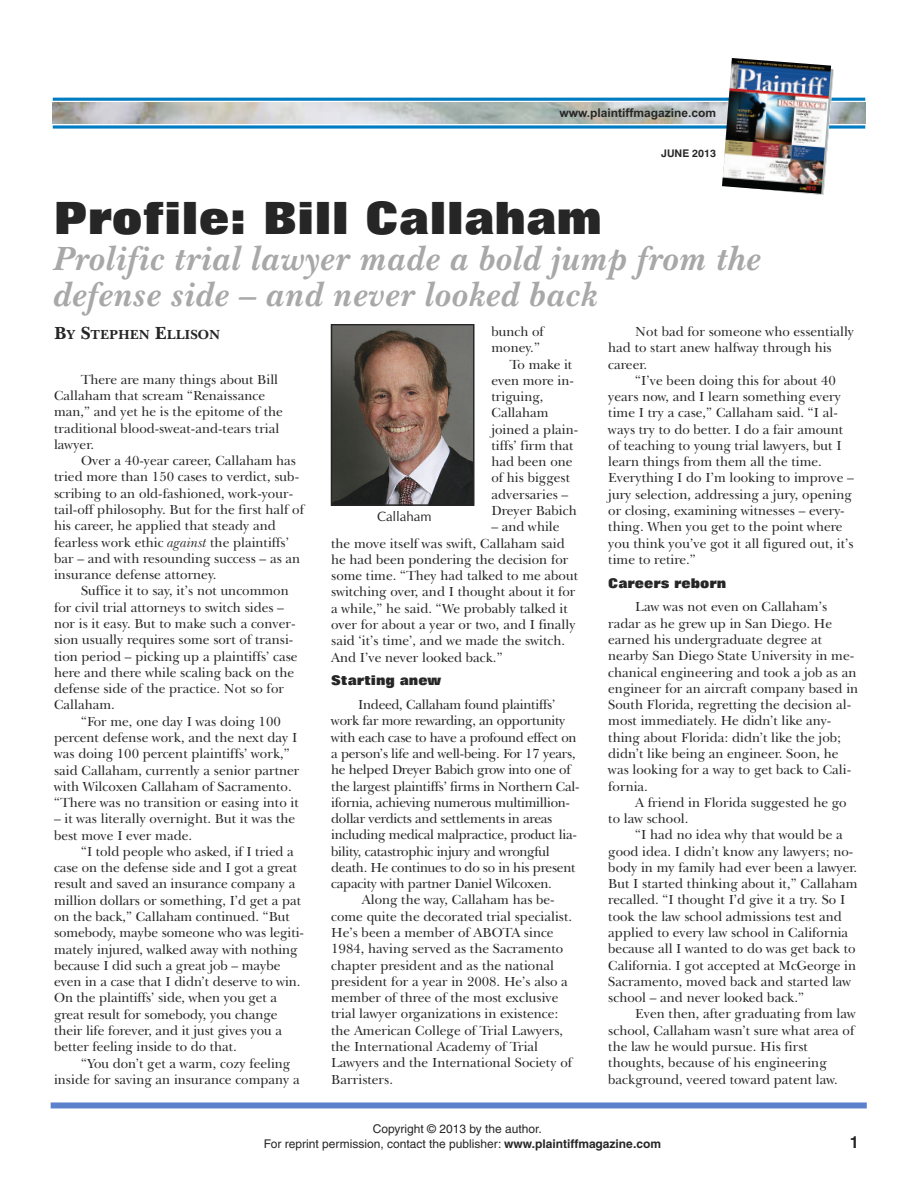
<style>
.page{position:relative;width:918px;height:1188px;background:#fff}
.page>*{position:absolute;margin:0;border:0;box-sizing:border-box;transform-origin:0 0}
.t1{font:800 45px "Folio BT";color:#272627}
.t2{font:italic 700 34.5px/36px "New Baskerville IT Cby BT";color:#a9a8a9}
.t3{font:700 16.5px "Helvetica";color:#272627}
.t4{font:13.5px/16.4px "New Baskerville IT Cby BT";color:#272627}
.t5{font:13.5px "New Baskerville IT Cby BT";letter-spacing:-.02em;color:#272627}
.t6{font:800 13.5px "Folio BT";color:#272627}
.t7{font:700 13.5px "New Baskerville IT Cby BT";color:#272627}
.t8{font:13.5px "CG Omega";color:#272627}
.t9{font:12px/15px "Helvetica";color:#272627}
.t10{font:700 12px "Arial";color:#272627}
.t11{font:700 10.5px "Swiss 721 BT";color:#272627}
.s1{font-size:18px}
.s2{font-style:italic}
.s3{font-weight:700}
</style>
<div class="page">
<img style="left:53px;top:103px;width:812px;height:21px">
<hr style="left:53px;top:98px;width:812px;height:3px;background:#007cc2">
<svg style="left:53px;top:125px;width:812px;height:4px;background:#3697ce"></svg>
<svg style="left:813px;top:69px;width:21px;height:126px"></svg>
<img style="left:722px;top:58px;width:109px;height:136px">
<div style="left:51px;top:1102px;width:816px;height:6px;background:#5b81cd"></div>
<img style="left:334px;top:327px;width:137px;height:176px">
<div style="left:331px;top:324px;width:143px;height:182px;border:2px solid #272627"></div>
<p class="t10" style="left:559px;top:106px;width:158px">www.plaintiffmagazine.com</p>
<p class="t11" style="left:661px;top:149px;width:56px">JUNE 2013</p>
<h1 class="t1" style="left:54px;top:202px;width:550px">Profile: Bill Callaham</h1>
<h2 class="t2" style="left:54px;top:244px;width:710px">Prolific trial lawyer made a bold jump from the defense side – and never looked back</h2>
<p class="t7" style="left:54px;top:329px;width:168px"><span class="s1">B</span>Y <span class="s1">S</span>TEPHEN <span class="s1">E</span>LLISON</p>
<p class="t4" style="left:54px;top:373px;width:230px;text-indent:27px">There are many things about Bill<br>Callaham that scream “Renaissance man,” and yet he is the epitome of the traditional blood-sweat-and-tears trial lawyer.</p>
<p class="t4" style="left:54px;top:454px;width:251px;text-indent:27px">Over a 40-year career, Callaham has tried more than 150 cases to verdict, sub&shy;scribing to an old-fashioned, work-your&shy;tail-off philosophy. But for the first half of his career, he applied that steady and fearless work ethic <span class="s2">against</span> the plaintiffs’ bar – and with resounding success – as an insurance defense attorney.</p>
<p class="t4" style="left:54px;top:584px;width:245px;text-indent:27px">Suffice it to say, it’s not uncommon for civil trial attorneys to switch sides – nor is it easy. But to make such a conver&shy;sion usually requires some sort of transi&shy;tion period – picking up a plaintiffs’ case here and there while scaling back on the defense side of the practice. Not so for Callaham.</p>
<p class="t4" style="left:54px;top:715px;width:247px;text-indent:27px">“For me, one day I was doing 100 percent defense work, and the next day I was doing 100 percent plaintiffs’ work,” said Callaham, currently a senior partner with Wilcoxen Callaham of Sacramento. “There was no transition or easing into it</p>
<p class="t4" style="left:54px;top:812px;width:243px">– it was literally overnight. But it was the best move I ever made.</p>
<p class="t4" style="left:54px;top:845px;width:251px;text-indent:27px">“I told people who asked, if I tried a case on the defense side and I got a great result and saved an insurance company a million dollars or something, I’d get a pat on the back,” Callaham continued. “But somebody, maybe someone who was legiti&shy;mately injured, walked away with nothing because I did such a great job – maybe even in a case that I didn’t deserve to win.<br>On the plaintiffs’ side, when you get a great result for somebody, you change their life forever, and it just gives you a better feeling inside to do that.</p>
<p class="t4" style="left:54px;top:1056px;width:247px;text-indent:27px">“You don’t get a warm, cozy feeling inside for saving an insurance company a</p>
<p class="t4" style="left:491px;top:325px;width:54px">bunch of</p>
<p class="t4" style="left:491px;top:341px;width:50px">money.”</p>
<p class="t4" style="left:510px;top:357px;width:64px">To make it</p>
<p class="t4" style="left:491px;top:374px;width:84px">even more in-</p>
<p class="t4" style="left:491px;top:390px;width:54px">triguing,</p>
<p class="t4" style="left:491px;top:406px;width:59px">Callaham</p>
<p class="t4" style="left:491px;top:423px;width:88px">joined a plain-</p>
<p class="t4" style="left:491px;top:439px;width:84px">tiffs’ firm that</p>
<p class="t4" style="left:491px;top:455px;width:83px">had been one</p>
<p class="t4" style="left:491px;top:471px;width:80px">of his biggest</p>
<p class="t4" style="left:491px;top:488px;width:78px">adversaries –</p>
<p class="t4" style="left:491px;top:504px;width:87px">Dreyer Babich</p>
<p class="t4" style="left:331px;top:520px;width:248px;text-indent:160px">– and while the move itself was swift, Callaham said he had been pondering the decision for some time. “They had talked to me about switching over, and I thought about it for a while,” he said. “We probably talked it over for about a year or two, and I finally said ‘it’s time’, and we made the switch.<br>And I’ve never looked back.”</p>
<p class="t6" style="left:331px;top:676px;width:112px">Starting anew</p>
<p class="t5" style="left:358px;top:700px;width:199px">Indeed, Callaham found plaintiffs’</p>
<p class="t5" style="left:331px;top:716px;width:236px">work far more rewarding, an opportunity</p>
<p class="t5" style="left:331px;top:732px;width:247px">with each case to have a profound effect on</p>
<p class="t5" style="left:331px;top:748px;width:246px">a person’s life and well-being. For 17 years,</p>
<p class="t5" style="left:331px;top:765px;width:241px">he helped Dreyer Babich grow into one of</p>
<p class="t5" style="left:331px;top:781px;width:250px">the largest plaintiffs’ firms in Northern Cal-</p>
<p class="t5" style="left:331px;top:797px;width:240px">ifornia, achieving numerous multimillion-</p>
<p class="t5" style="left:331px;top:813px;width:223px">dollar verdicts and settlements in areas</p>
<p class="t5" style="left:331px;top:830px;width:247px">including medical malpractice, product lia-</p>
<p class="t5" style="left:331px;top:846px;width:220px">bility, catastrophic injury and wrongful</p>
<p class="t5" style="left:331px;top:862px;width:246px">death. He continues to do so in his present</p>
<p class="t5" style="left:331px;top:879px;width:222px">capacity with partner Daniel Wilcoxen.</p>
<p class="t4" style="left:362px;top:893px;width:194px">Along the way, Callaham has be-</p>
<p class="t4" style="left:331px;top:910px;width:243px">come quite the decorated trial specialist.</p>
<p class="t4" style="left:331px;top:926px;width:224px">He’s been a member of ABOTA since</p>
<p class="t4" style="left:331px;top:942px;width:234px">1984, having served as the Sacramento</p>
<p class="t4" style="left:331px;top:959px;width:224px">chapter president and as the national</p>
<p class="t4" style="left:331px;top:975px;width:238px">president for a year in 2008. He’s also a</p>
<p class="t4" style="left:331px;top:991px;width:229px">member of three of the most exclusive</p>
<p class="t4" style="left:331px;top:1007px;width:229px">trial lawyer organizations in existence:</p>
<p class="t4" style="left:331px;top:1024px;width:234px">the American College of Trial Lawyers,</p>
<p class="t4" style="left:331px;top:1040px;width:208px">the International Academy of Trial</p>
<p class="t4" style="left:331px;top:1056px;width:242px">Lawyers and the International Society of</p>
<p class="t4" style="left:331px;top:1072px;width:63px">Barristers.</p>
<p class="t8" style="left:377px;top:509px;width:56px">Callaham</p>
<p class="t4" style="left:608px;top:325px;width:247px;text-indent:27px">Not bad for someone who essentially had to start anew halfway through his career.</p>
<p class="t4" style="left:608px;top:374px;width:247px;text-indent:27px">“I’ve been doing this for about 40 years now, and I learn something every time I try a case,” Callaham said. “I al&shy;ways try to do better. I do a fair amount of teaching to young trial lawyers, but I learn things from them all the time.<br>Everything I do I’m looking to improve – jury selection, addressing a jury, opening or closing, examining witnesses – every&shy;thing. When you get to the point where you think you’ve got it all figured out, it’s time to retire.”</p>
<p class="t6" style="left:608px;top:578px;width:120px">Careers reborn</p>
<p class="t4" style="left:608px;top:600px;width:251px;text-indent:27px">Law was not even on Callaham’s radar as he grew up in San Diego. He earned his undergraduate degree at nearby San Diego State University in me&shy;chanical engineering and took a job as an engineer for an aircraft company based in South Florida, regretting the decision al&shy;most immediately. He didn’t like any&shy;thing about Florida: didn’t like the job; didn’t like being an engineer. Soon, he was looking for a way to get back to Cali&shy;fornia.</p>
<p class="t4" style="left:608px;top:796px;width:240px;text-indent:27px">A friend in Florida suggested he go to law school.</p>
<p class="t4" style="left:608px;top:828px;width:251px;text-indent:27px">“I had no idea why that would be a good idea. I didn’t know any lawyers; no&shy;body in my family had ever been a lawyer.<br>But I started thinking about it,” Callaham recalled. “I thought I’d give it a try. So I took the law school admissions test and applied to every law school in California because all I wanted to do was get back to California. I got accepted at McGeorge in Sacramento, moved back and started law school – and never looked back.”</p>
<p class="t4" style="left:608px;top:1007px;width:249px;text-indent:27px">Even then, after graduating from law school, Callaham wasn’t sure what area of the law he would pursue. His first thoughts, because of his engineering background, veered toward patent law.</p>
<p class="t9" style="left:264px;top:1123px;width:399px;text-indent:109px">Copyright © 2013 by the author.<br>For reprint permission, contact the publisher: <span class="s3">www.plaintiffmagazine.com</span></p>
<p class="t3" style="left:850px;top:1136px;width:11px">1</p>
</div>
